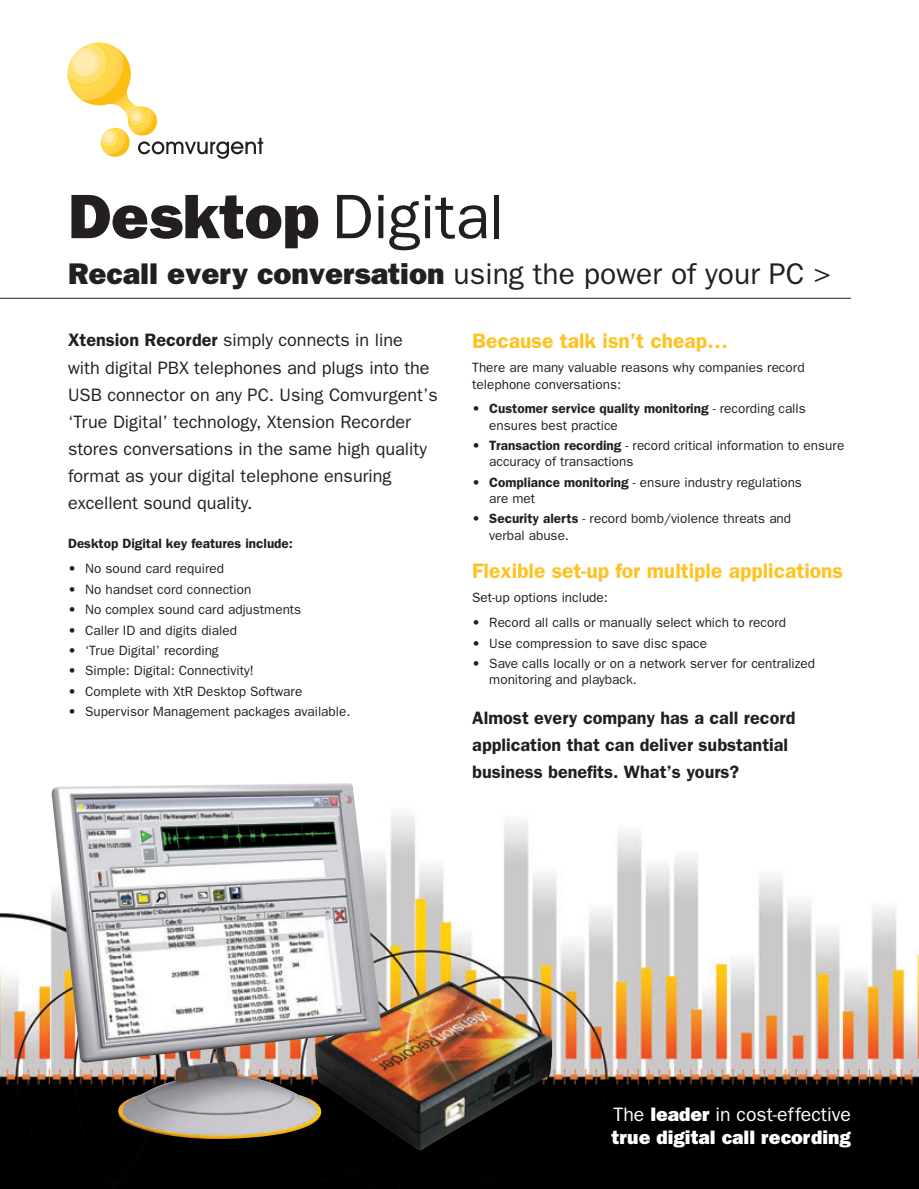
<style>
.page{position:relative;width:919px;height:1189px;background:#fff}
.page>*{position:absolute;margin:0;border:0;box-sizing:border-box;transform-origin:0 0}
.t1{font:800 63px "Franklin Gothic";color:#231f20}
.t2{font:800 30px "Franklin Gothic";color:#231f20}
.t3{font:600 21px "Franklin Gothic";color:#fec221}
.t4{font:800 19.5px/23.4px "Franklin Gothic";color:#fff}
.t5{font:18px/27px "Franklin Gothic";color:#231f20}
.t6{font:600 18px/27px "Franklin Gothic";color:#231f20}
.t7{font:13.5px/16.2px "Franklin Gothic";color:#231f20}
.t8{font:600 13.5px "Franklin Gothic";color:#231f20}
.s1{font-weight:400}
.s2{font-weight:600}
</style>
<div class="page">
<img style="left:0;top:297px;width:918px;height:891px">
<svg style="left:67px;top:43px;width:196px;height:116px"></svg>
<img style="left:315px;top:980px;width:237px;height:170px">
<img style="left:51px;top:782px;width:330px;height:358px">
<hr style="left:0;top:298px;width:850px;height:1px;background:#231f20">
<h1 class="t1" style="left:68px;top:179px;width:437px">Desktop <span class="s1">Digital</span></h1>
<h2 class="t2" style="left:68px;top:256px;width:764px">Recall every conversation <span class="s1">using the power of your PC &gt;</span></h2>
<p class="t5" style="left:68px;top:327px;width:371px"><span class="s2">Xtension Recorder</span> simply connects in line with digital PBX telephones and plugs into the USB connector on any PC. Using Comvurgent’s ‘True Digital’ technology, Xtension Recorder stores conversations in the same high quality format as your digital telephone ensuring excellent sound quality.</p>
<p class="t8" style="left:68px;top:535px;width:226px">Desktop Digital key features include:</p>
<p class="t7" style="left:68px;top:560px;width:157px">• No sound card required</p>
<p class="t7" style="left:68px;top:581px;width:185px">• No handset cord connection</p>
<p class="t7" style="left:68px;top:601px;width:234px">• No complex sound card adjustments</p>
<p class="t7" style="left:68px;top:621px;width:170px">• Caller ID and digits dialed</p>
<p class="t7" style="left:68px;top:642px;width:152px">• ‘True Digital’ recording</p>
<p class="t7" style="left:68px;top:662px;width:187px">• Simple: Digital: Connectivity!</p>
<p class="t7" style="left:68px;top:683px;width:236px">• Complete with XtR Desktop Software</p>
<p class="t7" style="left:68px;top:703px;width:284px">• Supervisor Management packages available.</p>
<h3 class="t3" style="left:472px;top:328px;width:257px">Because talk isn’t cheap…</h3>
<p class="t7" style="left:472px;top:360px;width:334px">There are many valuable reasons why companies record telephone conversations:</p>
<p class="t7" style="left:489px;top:400px;width:318px;text-indent:-17px">• <span class="s2">Customer service quality monitoring</span> - recording calls ensures best practice</p>
<p class="t7" style="left:489px;top:437px;width:356px;text-indent:-17px">• <span class="s2">Transaction recording</span> - record critical information to ensure accuracy of transactions</p>
<p class="t7" style="left:489px;top:474px;width:314px;text-indent:-17px">• <span class="s2">Compliance monitoring</span> - ensure industry regulations are met</p>
<p class="t7" style="left:489px;top:510px;width:303px;text-indent:-17px">• <span class="s2">Security alerts</span> - record bomb/violence threats and verbal abuse.</p>
<h3 class="t3" style="left:472px;top:558px;width:372px">Flexible set-up for multiple applications</h3>
<p class="t7" style="left:472px;top:589px;width:137px">Set-up options include:</p>
<p class="t7" style="left:472px;top:614px;width:315px">• Record all calls or manually select which to record</p>
<p class="t7" style="left:472px;top:634px;width:236px">• Use compression to save disc space</p>
<p class="t7" style="left:489px;top:655px;width:327px;text-indent:-17px">• Save calls locally or on a network server for centralized monitoring and playback.</p>
<h3 class="t6" style="left:472px;top:703px;width:325px">Almost every company has a call record application that can deliver substantial business benefits. What’s yours?</h3>
<h3 class="t4" style="left:611px;top:1101px;width:241px"><span class="s1">The</span> leader <span class="s1">in cost-effective </span>true digital call recording</h3>
</div>
